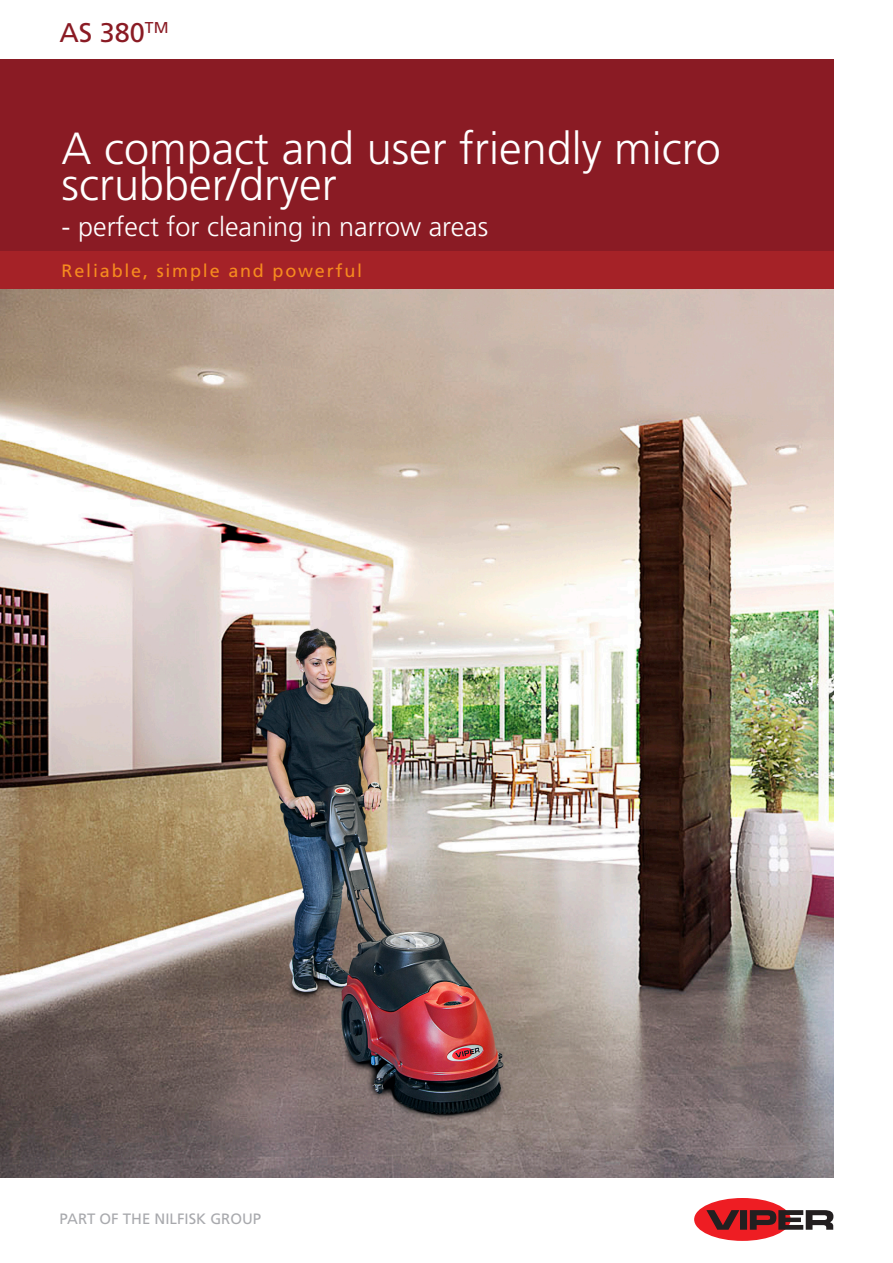
<style>
.page{position:relative;width:893px;height:1263px;background:#fff}
.page>*{position:absolute;margin:0;border:0;box-sizing:border-box;transform-origin:0 0}
.t1{font:300 45px/36px "Frutiger LT Std";color:#fff}
.t2{font:300 27px "Frutiger LT Std";color:#fff}
.t3{font:27px "Frutiger LT Std";color:#8a1b24}
.t4{font:18px "Frutiger LT Std";letter-spacing:.1em;color:#f68b1f}
.t5{font:15px "Frutiger LT Std";color:#a8a9ad}
</style>
<div class="page">
<div style="left:0;top:251px;width:833px;height:38px;background:#a52227"></div>
<div style="left:0;top:60px;width:833px;height:191px;background:#8a1b24"></div>
<img style="left:0;top:289px;width:833px;height:889px">
<div style="left:694px;top:1198px;width:97px;height:43px;background:#ee1d23;border-radius:50%"></div>
<svg style="left:706px;top:1210px;width:127px;height:20px"></svg>
<p class="t3" style="left:59px;top:16px;width:111px">AS 380<sup>TM</sup></p>
<p class="t1" style="left:62px;top:131px;width:661px">A compact and user friendly micro scrubber/dryer</p>
<p class="t2" style="left:62px;top:211px;width:428px">- perfect for cleaning in narrow areas</p>
<p class="t4" style="left:62px;top:260px;width:302px">Reliable, simple and powerful</p>
<p class="t5" style="left:60px;top:1210px;width:203px">PART OF THE NILFISK GROUP</p>
</div>
